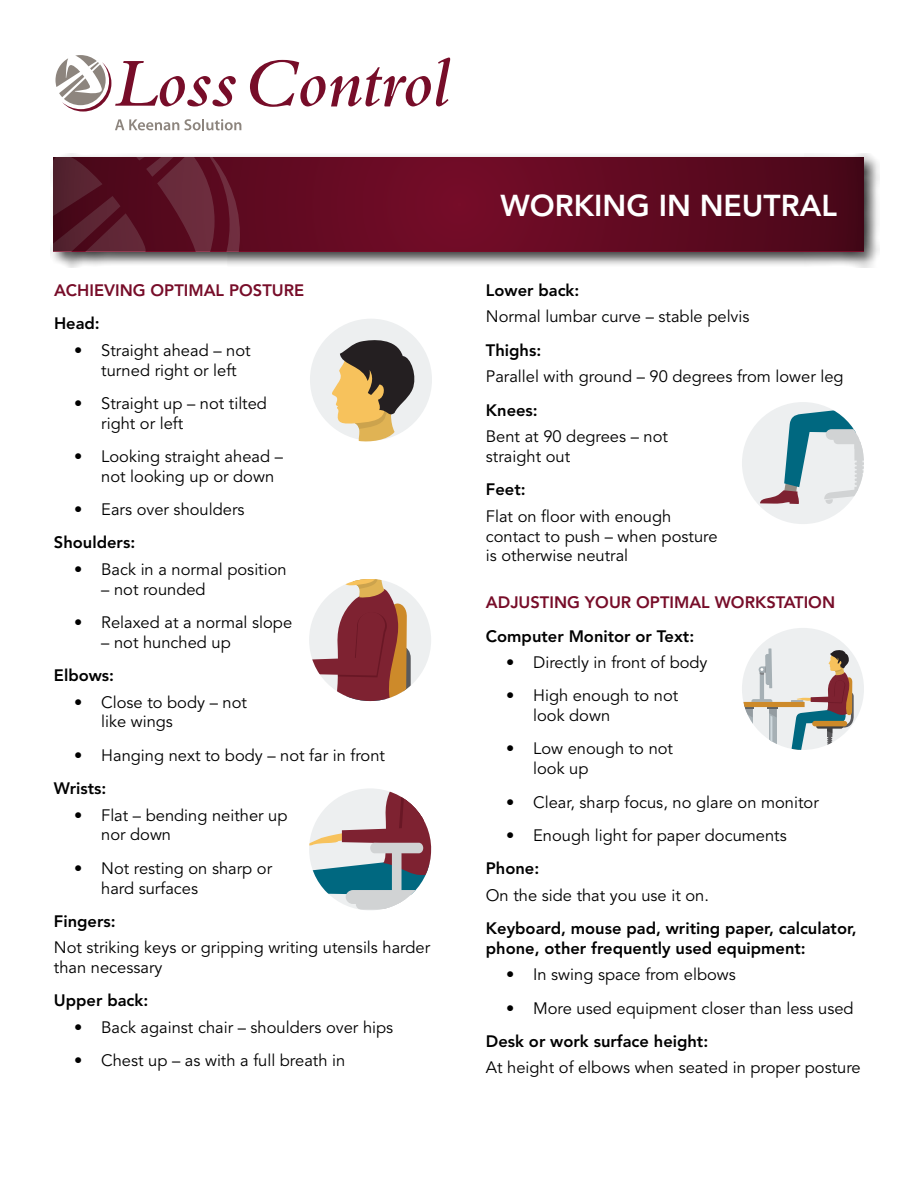
<style>
.page{position:relative;width:918px;height:1188px;background:#fff}
.page>*{position:absolute;margin:0;border:0;box-sizing:border-box;transform-origin:0 0}
.t1{font:800 30px "Avenir LT Std";color:#fff}
.t2{font:16.5px/19.8px "Avenir LT Std";color:#000}
.t3{font:800 16.5px/19.8px "Avenir LT Std";color:#000}
.t4{font:800 16.5px "Avenir LT Std";color:#770d29}
</style>
<div class="page">
<div style="left:51px;top:154px;width:829px;height:114px;background:#000;opacity:.75"></div>
<svg style="left:54px;top:157px;width:810px;height:94px;background:#5f0d23"></svg>
<svg style="left:115px;top:119px;width:126px;height:11px"></svg>
<svg style="left:250px;top:58px;width:200px;height:49px"></svg>
<svg style="left:56px;top:55px;width:180px;height:57px"></svg>
<div style="left:310px;top:319px;width:122px;height:122px;background:#edeff0;border-radius:50%"></div>
<svg style="left:330px;top:340px;width:88px;height:102px"></svg>
<div style="left:309px;top:579px;width:122px;height:122px;background:#edeff0;border-radius:50%"></div>
<svg style="left:309px;top:579px;width:102px;height:122px"></svg>
<svg style="left:309px;top:788px;width:123px;height:122px"></svg>
<div style="left:392px;top:849px;width:10px;height:61px;background:#d1d3d4;border-radius:5px"></div>
<div style="left:370px;top:843px;width:53px;height:10px;background:#d1d3d4;border-radius:5px"></div>
<div style="left:742px;top:402px;width:122px;height:122px;background:#edeff0;border-radius:50%"></div>
<svg style="left:760px;top:410px;width:104px;height:94px"></svg>
<div style="left:742px;top:628px;width:122px;height:122px;background:#edeff0;border-radius:50%"></div>
<svg style="left:743px;top:648px;width:111px;height:102px"></svg>
<p class="t4" style="left:54px;top:280px;width:252px">ACHIEVING OPTIMAL POSTURE</p>
<p class="t3" style="left:54px;top:314px;width:47px">Head:</p>
<p class="t2" style="left:101px;top:341px;width:151px;text-indent:-27px">• Straight ahead – not turned right or left</p>
<p class="t2" style="left:101px;top:394px;width:167px;text-indent:-27px">• Straight up – not tilted right or left</p>
<p class="t2" style="left:101px;top:447px;width:183px;text-indent:-27px">• Looking straight ahead – not looking up or down</p>
<p class="t2" style="left:74px;top:500px;width:172px">• Ears over shoulders</p>
<p class="t3" style="left:54px;top:533px;width:83px">Shoulders:</p>
<p class="t2" style="left:74px;top:560px;width:214px">• Back in a normal position</p>
<p class="t2" style="left:101px;top:580px;width:106px">– not rounded</p>
<p class="t2" style="left:74px;top:613px;width:219px">• Relaxed at a normal slope</p>
<p class="t2" style="left:101px;top:633px;width:131px">– not hunched up</p>
<p class="t3" style="left:54px;top:666px;width:62px">Elbows:</p>
<p class="t2" style="left:101px;top:693px;width:147px;text-indent:-27px">• Close to body – not like wings</p>
<p class="t2" style="left:74px;top:746px;width:312px">• Hanging next to body – not far in front</p>
<p class="t3" style="left:54px;top:779px;width:54px">Wrists:</p>
<p class="t2" style="left:101px;top:806px;width:188px;text-indent:-27px">• Flat – bending neither up nor down</p>
<p class="t2" style="left:101px;top:859px;width:173px;text-indent:-27px">• Not resting on sharp or hard surfaces</p>
<p class="t3" style="left:54px;top:911px;width:63px">Fingers:</p>
<p class="t2" style="left:54px;top:938px;width:378px">Not striking keys or gripping writing utensils harder than necessary</p>
<p class="t3" style="left:54px;top:991px;width:96px">Upper back:</p>
<p class="t2" style="left:74px;top:1018px;width:321px">• Back against chair – shoulders over hips</p>
<p class="t2" style="left:74px;top:1051px;width:273px">• Chest up – as with a full breath in</p>
<h1 class="t1" style="left:500px;top:188px;width:338px">WORKING IN NEUTRAL</h1>
<p class="t3" style="left:486px;top:280px;width:95px">Lower back:</p>
<p class="t2" style="left:486px;top:307px;width:265px">Normal lumbar curve – stable pelvis</p>
<p class="t3" style="left:486px;top:340px;width:57px">Thighs:</p>
<p class="t2" style="left:486px;top:367px;width:359px">Parallel with ground – 90 degrees from lower leg</p>
<p class="t3" style="left:486px;top:400px;width:53px">Knees:</p>
<p class="t2" style="left:486px;top:427px;width:184px">Bent at 90 degrees – not straight out</p>
<p class="t3" style="left:486px;top:480px;width:41px">Feet:</p>
<p class="t2" style="left:486px;top:507px;width:233px">Flat on foor with enough contact to push – when posture is otherwise neutral</p>
<p class="t4" style="left:486px;top:593px;width:351px">ADJUSTING YOUR OPTIMAL WORKSTATION</p>
<p class="t3" style="left:486px;top:626px;width:210px">Computer Monitor or Text:</p>
<p class="t2" style="left:506px;top:653px;width:203px">• Directly in front of body</p>
<p class="t2" style="left:533px;top:686px;width:147px;text-indent:-27px">• High enough to not look down</p>
<p class="t2" style="left:533px;top:739px;width:141px;text-indent:-27px">• Low enough to not look up</p>
<p class="t2" style="left:506px;top:792px;width:314px">• Clear, sharp focus, no glare on monitor</p>
<p class="t2" style="left:506px;top:826px;width:282px">• Enough light for paper documents</p>
<p class="t3" style="left:486px;top:859px;width:55px">Phone:</p>
<p class="t2" style="left:486px;top:886px;width:225px">On the side that you use it on.</p>
<p class="t3" style="left:486px;top:918px;width:372px">Keyboard, mouse pad, writing paper, calculator, phone, other frequently used equipment:</p>
<p class="t2" style="left:506px;top:965px;width:231px">• In swing space from elbows</p>
<p class="t2" style="left:506px;top:999px;width:349px">• More used equipment closer than less used</p>
<p class="t3" style="left:486px;top:1031px;width:224px">Desk or work surface height:</p>
<p class="t2" style="left:486px;top:1058px;width:376px">At height of elbows when seated in proper posture</p>
</div>
